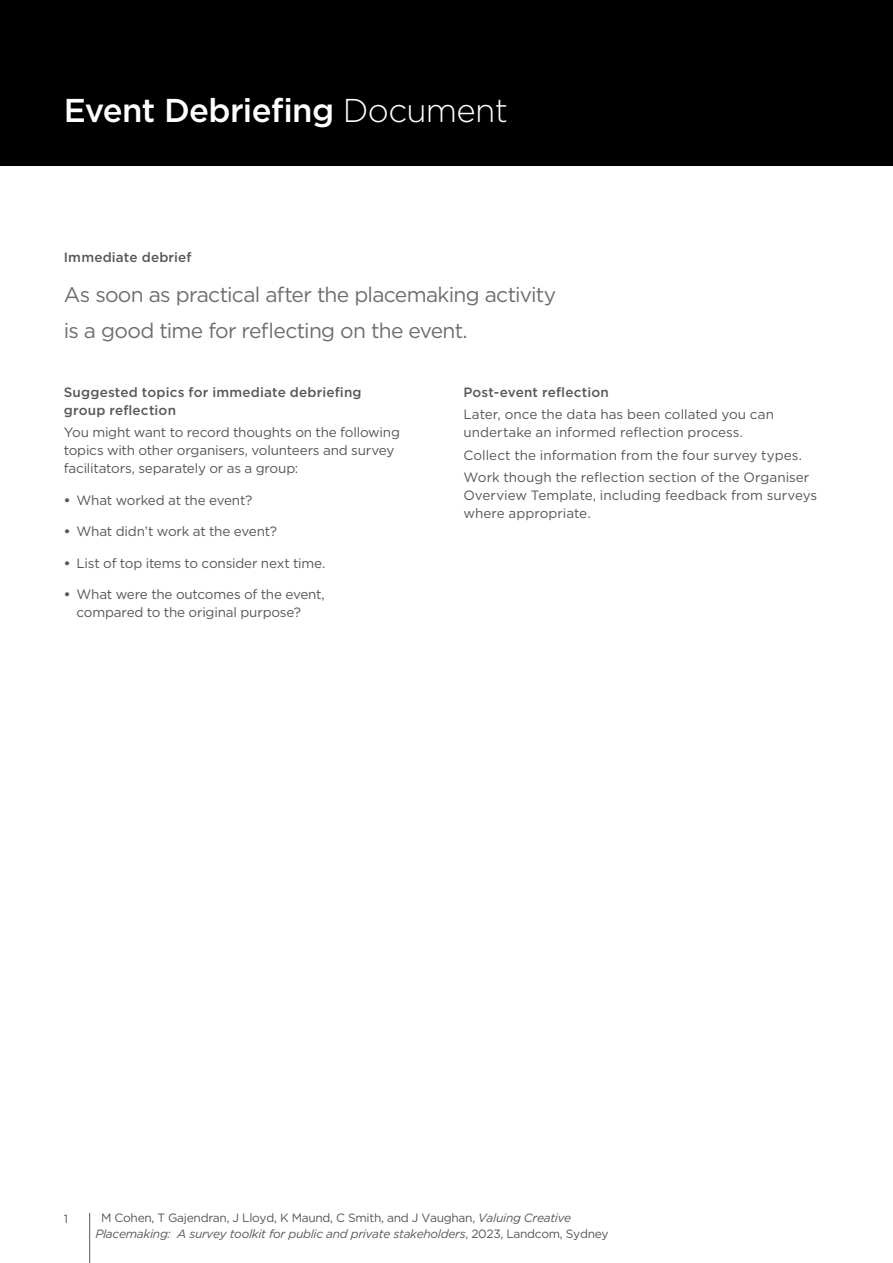
<style>
.page{position:relative;width:893px;height:1263px;background:#fff}
.page>*{position:absolute;margin:0;border:0;box-sizing:border-box;transform-origin:0 0}
.t1{font:500 33px "Gotham";letter-spacing:-.02em;color:#fff}
.t2{font:21px/36px "Gotham";letter-spacing:-.035em;color:#6e6e70}
.t3{font:13.5px/18px "Gotham";letter-spacing:-.01em;color:#54575a}
.t4{font:500 13.5px/18px "Gotham";letter-spacing:.015em;color:#58595b}
.t5{font:italic 12px/16.5px "Gotham";letter-spacing:-.025em;color:#54575a}
.t6{font:12px "Gotham";color:#54575a}
.s1{font-weight:300}
.s2{font-weight:700}
.s3{font-style:normal}
</style>
<div class="page">
<hr style="left:89px;top:1213px;width:1px;height:50px;background:#53575a">
<div style="left:0;top:0;width:893px;height:166px;background:#000"></div>
<h1 class="t1" style="left:64px;top:89px;width:446px">Event Debriefing <span class="s1">Document</span></h1>
<p class="t4" style="left:64px;top:248px;width:129px">Immediate debrief</p>
<h2 class="t2" style="left:64px;top:276px;width:494px">As soon as practical after the placemaking activity is a good time for reflecting on the event.</h2>
<p class="t4" style="left:64px;top:383px;width:299px">Suggested topics for immediate debriefing group reflection</p>
<p class="t3" style="left:64px;top:423px;width:338px">You might want to record thoughts on the following topics with other organisers, volunteers and survey facilitators, separately or as a group:</p>
<p class="t3" style="left:64px;top:491px;width:190px"><span class="s2">•</span> What worked at the event?</p>
<p class="t3" style="left:64px;top:522px;width:215px"><span class="s2">•</span> What didn’t work at the event?</p>
<p class="t3" style="left:64px;top:554px;width:263px"><span class="s2">•</span> List of top items to consider next time.</p>
<p class="t3" style="left:77px;top:585px;width:250px;text-indent:-13px"><span class="s2">•</span> What were the outcomes of the event, compared to the original purpose?</p>
<p class="t4" style="left:463px;top:383px;width:147px">Post-event reflection</p>
<p class="t3" style="left:463px;top:405px;width:312px">Later, once the data has been collated you can undertake an informed reflection process.</p>
<p class="t3" style="left:463px;top:443px;width:347px;line-height:22.5px">Collect the information from the four survey types.<br>Work though the reflection section of the Organiser</p>
<p class="t3" style="left:463px;top:486px;width:355px">Overview Template, including feedback from surveys where appropriate.</p>
<p class="t6" style="left:64px;top:1211px;width:6px">1</p>
<p class="t5" style="left:95px;top:1209px;width:515px;text-indent:6px"><span class="s3">M Cohen, T Gajendran, J Lloyd, K Maund, C Smith, and J Vaughan,</span> Valuing Creative<br>Placemaking: A survey toolkit for public and private stakeholders<span class="s3">, 2023, Landcom, Sydney</span></p>
</div>
